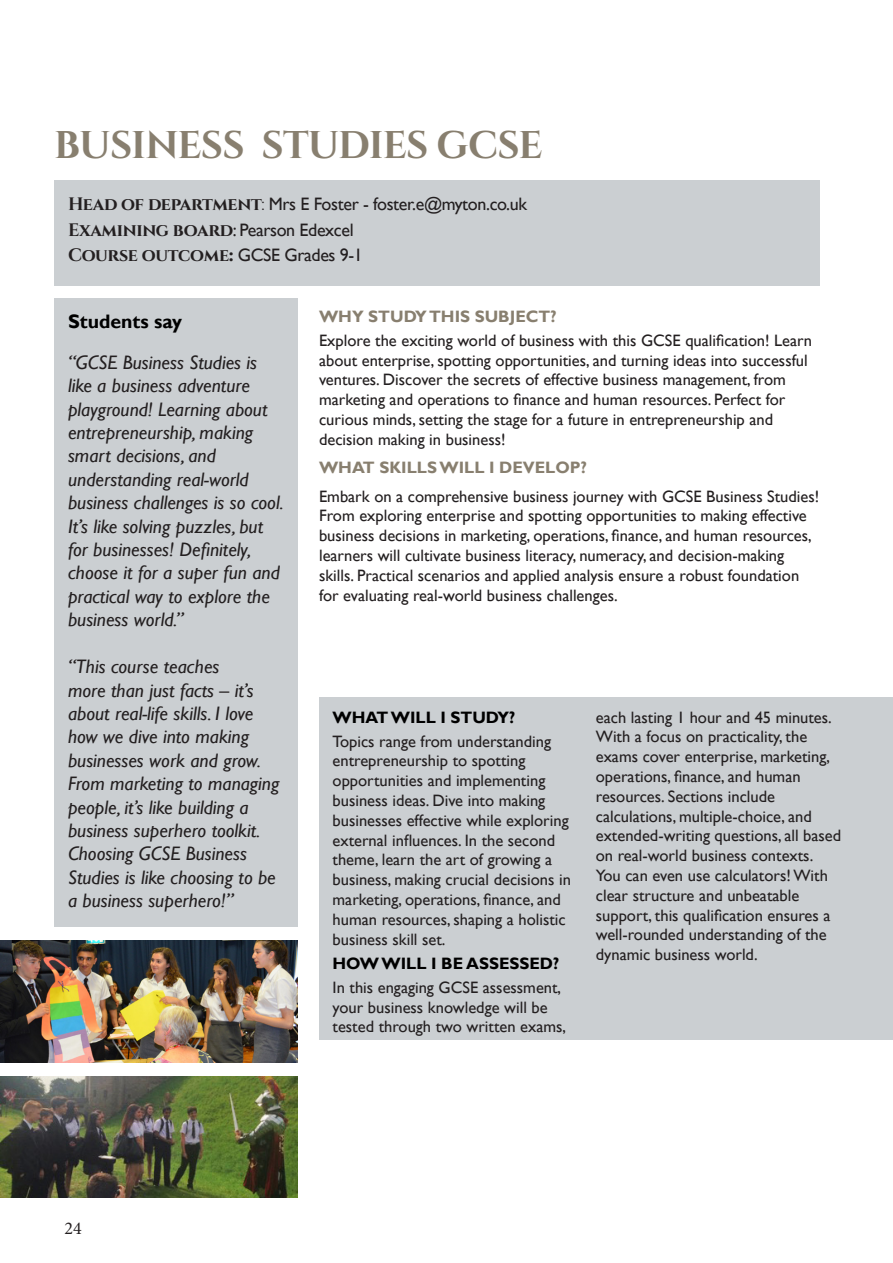
<style>
.page{position:relative;width:893px;height:1263px;background:#fff}
.page>*{position:absolute;margin:0;border:0;box-sizing:border-box;transform-origin:0 0}
.t1{font:700 38.55px "Cinzel";letter-spacing:-.02em;color:#887f6f}
.t2{font:italic 19.5px/23.4px "Gill Sans";color:#231f20}
.t3{font:700 19.5px "Gill Sans";color:#000}
.t4{font:18px "Gill Sans";letter-spacing:-.02em;color:#231f20}
.t5{font:700 18px "Cinzel";letter-spacing:-.02em;color:#231f20}
.t6{font:18px "Minion Pro";color:#231f20}
.t7{font:16.5px/19.8px "Gill Sans";color:#231f20}
.t8{font:700 16.5px "Gill Sans";color:#887f6f}
.t9{font:700 16.5px "Gill Sans";color:#000}
.s1{font-family:"Cinzel";font-weight:700}
.s2{font-family:"Cinzel"}
.s3{font-family:"Gill Sans"}
.s4{font-family:"Gill Sans";font-weight:400}
</style>
<div class="page">
<div style="left:319px;top:697px;width:574px;height:343px;background:#cbcfd2"></div>
<img style="left:0;top:1076px;width:298px;height:122px">
<div style="left:54px;top:180px;width:765px;height:106px;background:#cbcfd2"></div>
<div style="left:54px;top:298px;width:244px;height:628px;background:#cbcfd2"></div>
<img style="left:0;top:940px;width:298px;height:122px">
<p class="t1" style="left:54px;top:122px;width:490px">BUSINESS STUDIES GCSE</p>
<p class="t4" style="left:68px;top:193px;width:460px"><span class="s1">Head of department</span><span class="s2">:</span> Mrs E Foster - foster.e@myton.co.uk</p>
<p class="t4" style="left:68px;top:219px;width:287px"><span class="s1">Examining board</span>: Pearson Edexcel</p>
<p class="t5" style="left:68px;top:244px;width:296px">Course outcome<span class="s3">:</span> <span class="s4">GCSE Grades 9-1</span></p>
<p class="t3" style="left:68px;top:310px;width:116px">Students say</p>
<p class="t2" style="left:68px;top:351px;width:217px">“GCSE Business Studies is like a business adventure playground! Learning about entrepreneurship, making smart decisions, and understanding real-world business challenges is so cool.<br>It’s like solving puzzles, but for businesses! Definitely, choose it for a super fun and practical way to explore the business world.”</p>
<p class="t2" style="left:68px;top:655px;width:213px">“This course teaches<br>more than just facts – it’s about real-life skills. I love how we dive into making businesses work and grow.<br>From marketing to managing people, it’s like building a business superhero toolkit.<br>Choosing GCSE Business<br>Studies is like choosing to be a business superhero!”</p>
<p class="t8" style="left:319px;top:306px;width:239px">WHY STUDY THIS SUBJECT?</p>
<p class="t7" style="left:319px;top:331px;width:494px">Explore the exciting world of business with this GCSE qualification! Learn about enterprise, spotting opportunities, and turning ideas into successful ventures. Discover the secrets of effective business management, from marketing and operations to finance and human resources. Perfect for curious minds, setting the stage for a future in entrepreneurship and decision making in business!</p>
<p class="t8" style="left:319px;top:458px;width:269px">WHAT SKILLS WILL I DEVELOP?</p>
<p class="t7" style="left:319px;top:486px;width:502px">Embark on a comprehensive business journey with GCSE Business Studies!<br>From exploring enterprise and spotting opportunities to making effective business decisions in marketing, operations, finance, and human resources, learners will cultivate business literacy, numeracy, and decision-making skills. Practical scenarios and applied analysis ensure a robust foundation for evaluating real-world business challenges.</p>
<p class="t9" style="left:333px;top:707px;width:184px">WHAT WILL I STUDY?</p>
<p class="t7" style="left:333px;top:731px;width:240px">Topics range from understanding entrepreneurship to spotting opportunities and implementing business ideas. Dive into making businesses effective while exploring external influences. In the second theme, learn the art of growing a business, making crucial decisions in marketing, operations, finance, and human resources, shaping a holistic business skill set.</p>
<p class="t9" style="left:333px;top:953px;width:228px">HOW WILL I BE ASSESSED?</p>
<p class="t7" style="left:333px;top:977px;width:235px">In this engaging GCSE assessment, your business knowledge will be tested through two written exams,</p>
<p class="t7" style="left:596px;top:707px;width:247px">each lasting 1 hour and 45 minutes.<br>With a focus on practicality, the exams cover enterprise, marketing, operations, finance, and human resources. Sections include calculations, multiple-choice, and extended-writing questions, all based on real-world business contexts.<br>You can even use calculators! With clear structure and unbeatable support, this qualification ensures a well-rounded understanding of the dynamic business world.</p>
<p class="t6" style="left:64px;top:1216px;width:19px">24</p>
</div>
